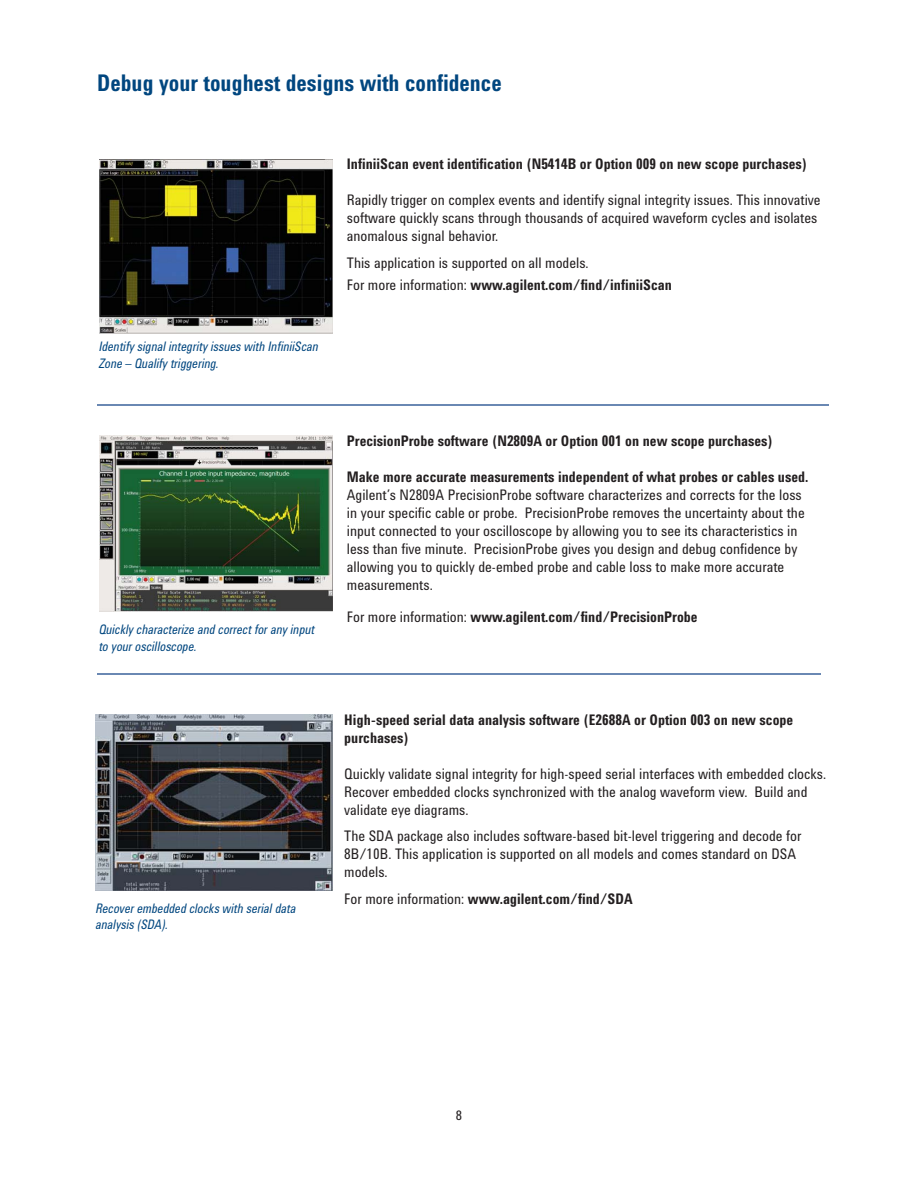
<style>
.page{position:relative;width:918px;height:1188px;background:#fff}
.page>*{position:absolute;margin:0;border:0;box-sizing:border-box;transform-origin:0 0}
.t1{font:700 23.7px "Agilent Condensed CFF";color:#00467f;scale:.93 1}
.t2{font:15px/18px "Agilent Condensed CFF";color:#231f20;scale:.95 1}
.t3{font:700 15px/18px "Agilent Condensed CFF";color:#231f20;scale:.95 1}
.t4{font:italic 13.5px/16.5px "Agilent Condensed CFF";color:#00467f;scale:.9 1}
.t5{font:13.5px "Agilent Condensed CFF";color:#231f20}
.s1{font-weight:700}
.s2{font-weight:400}
</style>
<div class="page">
<hr style="left:97px;top:404px;width:732px;height:1px;background:#6a88b3">
<img style="left:99px;top:160px;width:234px;height:174px">
<hr style="left:97px;top:673px;width:724px;height:2px;background:#6a88b3">
<img style="left:96px;top:714px;width:237px;height:177px">
<img style="left:99px;top:436px;width:234px;height:175px">
<h1 class="t1" style="left:97px;top:74px;width:437px">Debug your toughest designs with confidence</h1>
<p class="t4" style="left:99px;top:340px;width:245px">Identify signal integrity issues with InfiniiScan<br>Zone – Qualify triggering.</p>
<p class="t4" style="left:99px;top:623px;width:241px">Quickly characterize and correct for any input to your oscilloscope.</p>
<p class="t4" style="left:96px;top:901px;width:224px">Recover embedded clocks with serial data analysis (SDA).</p>
<p class="t3" style="left:347px;top:157px;width:486px">InfiniiScan event identification (N5414B or Option 009 on new scope purchases)</p>
<p class="t2" style="left:347px;top:193px;width:500px">Rapidly trigger on complex events and identify signal integrity issues. This innovative software quickly scans through thousands of acquired waveform cycles and isolates anomalous signal behavior.</p>
<p class="t2" style="left:347px;top:253px;width:344px;line-height:22px">This application is supported on all models.<br>For more information: <span class="s1">www.agilent.com/find/infiniiScan</span></p>
<p class="t3" style="left:347px;top:434px;width:450px">PrecisionProbe software (N2809A or Option 001 on new scope purchases)</p>
<p class="t3" style="left:347px;top:470px;width:487px">Make more accurate measurements independent of what probes or cables used.</p>
<p class="t2" style="left:347px;top:488px;width:483px">Agilent’s N2809A PrecisionProbe software characterizes and corrects for the loss in your specific cable or probe. PrecisionProbe removes the uncertainty about the input connected to your oscilloscope by allowing you to see its characteristics in less than five minute. PrecisionProbe gives you design and debug confidence by allowing you to quickly de-embed probe and cable loss to make more accurate measurements.</p>
<p class="t3" style="left:347px;top:610px;width:371px"><span class="s2">For more information:</span> www.agilent.com/find/PrecisionProbe</p>
<p class="t3" style="left:344px;top:712px;width:474px">High-speed serial data analysis software (E2688A or Option 003 on new scope purchases)</p>
<p class="t2" style="left:344px;top:766px;width:509px">Quickly validate signal integrity for high-speed serial interfaces with embedded clocks.<br>Recover embedded clocks synchronized with the analog waveform view. Build and validate eye diagrams.</p>
<p class="t2" style="left:344px;top:829px;width:483px">The SDA package also includes software-based bit-level triggering and decode for<br>8B/10B. This application is supported on all models and comes standard on DSA models.</p>
<p class="t3" style="left:344px;top:891px;width:305px"><span class="s2">For more information:</span> www.agilent.com/find/SDA</p>
<p class="t5" style="left:456px;top:1110px;width:8px">8</p>
</div>
